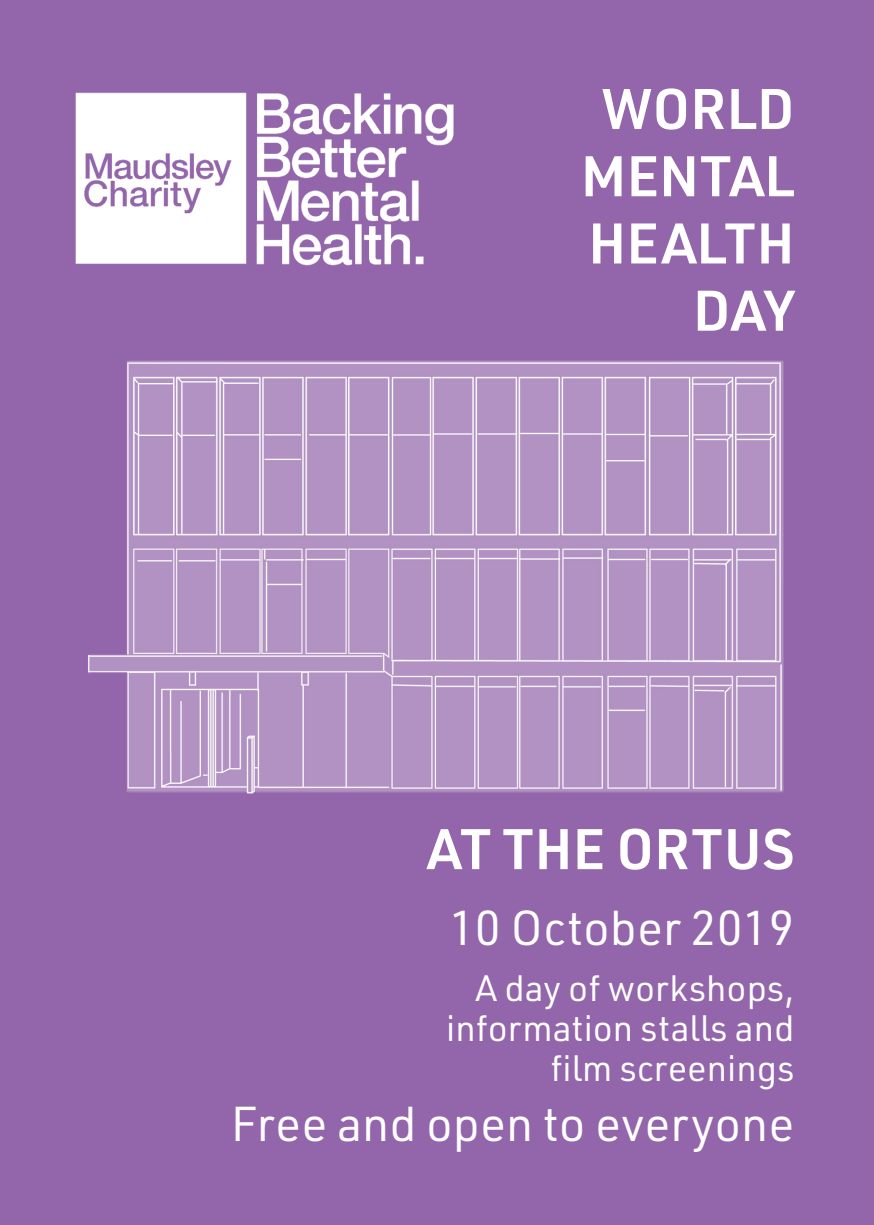
<style>
.page{position:relative;width:874px;height:1225px;background:#fff}
.page>*{position:absolute;margin:0;border:0;box-sizing:border-box;transform-origin:0 0}
.t1{font:600 56px "URWDIN";color:#fff}
.t2{font:48px "URWDIN";color:#fff}
.t3{font:36px "URWDIN";color:#fff}
</style>
<div class="page">
<div style="left:0;top:0;width:873px;height:1225px;background:#9365ab"></div>
<img style="left:88px;top:360px;width:696px;height:434px">
<img style="left:75px;top:92px;width:379px;height:174px">
<p class="t1" style="left:601px;top:71px;width:195px">WORLD</p>
<p class="t1" style="left:580px;top:138px;width:215px">MENTAL</p>
<p class="t1" style="left:588px;top:205px;width:208px">HEALTH</p>
<p class="t1" style="left:692px;top:273px;width:103px">DAY</p>
<p class="t1" style="left:427px;top:811px;width:369px">AT THE ORTUS</p>
<p class="t2" style="left:449px;top:896px;width:347px">10 October 2019</p>
<p class="t3" style="left:475px;top:964px;width:320px">A day of workshops,</p>
<p class="t3" style="left:446px;top:1004px;width:350px">information stalls and</p>
<p class="t3" style="left:550px;top:1044px;width:245px">film screenings</p>
<p class="t2" style="left:231px;top:1091px;width:565px">Free and open to everyone</p>
</div>
